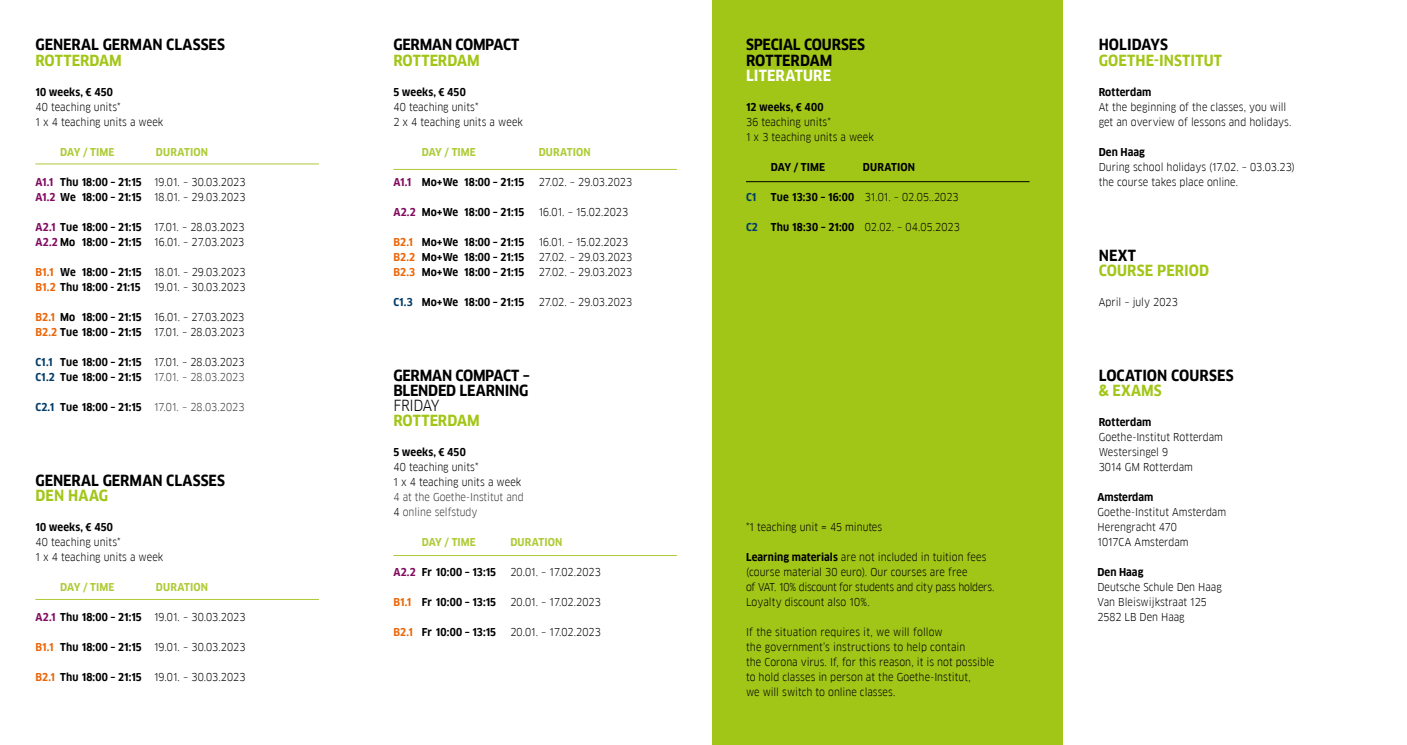
<style>
.page{position:relative;width:1407px;height:745px;background:#fff}
.page>*{position:absolute;margin:0;border:0;box-sizing:border-box;transform-origin:0 0}
.t1{font:700 15px/15px "Goethe FF Clan";letter-spacing:-.005em;color:#000}
.t2{font:700 15px "Goethe FF Clan";letter-spacing:.005em;color:#a2c617}
.t3{font:700 15px "Goethe FF Clan";letter-spacing:.005em;color:#fff}
.t4{font:15px "Goethe FF Clan";letter-spacing:-.03em;color:#000}
.t5{font:10.62px/15px "Goethe FF Clan";color:#000}
.t6{font:700 10.62px/15px "Goethe FF Clan";letter-spacing:.01em;color:#000}
.t7{font:10.62px/15px "Goethe FF Clan";color:#3c3c3b}
.t8{font:700 10.62px "Goethe FF Clan";letter-spacing:.01em;color:#aecb38}
.t9{font:700 10.62px "Goethe FF Clan";color:#003b69}
.s1{font-weight:700;color:#820a5f}
.s2{font-weight:700}
.s3{color:#ec6608}
.s4{font-weight:400}
.s5{font-weight:700;color:#ec6608}
.s6{color:#003b69}
.s7{font-weight:400;color:#3c3c3b}
.s8{font-weight:700;color:#003b69}
.s9{font-weight:700;color:#000}
.s10{color:#820a5f}
.s11{color:#000}
</style>
<div class="page">
<div style="left:712px;top:0;width:351px;height:744px;background:#a2c617"></div>
<hr style="left:35px;top:163px;width:284px;height:1px;background:#aecb38">
<hr style="left:35px;top:598px;width:284px;height:1px;background:#aecb38">
<hr style="left:393px;top:169px;width:284px;height:1px;background:#aecb38">
<hr style="left:393px;top:555px;width:284px;height:1px;background:#aecb38">
<hr style="left:746px;top:181px;width:283px;height:1px;background:#000">
<h1 class="t1" style="left:35px;top:38px;width:191px">GENERAL GERMAN CLASSES</h1>
<h1 class="t2" style="left:35px;top:51px;width:88px">ROTTERDAM</h1>
<p class="t6" style="left:35px;top:84px;width:79px">10 weeks, € 450</p>
<p class="t5" style="left:35px;top:99px;width:129px">40 teaching units*<br>1 x 4 teaching units a week</p>
<p class="t8" style="left:60px;top:145px;width:56px">DAY / TIME</p>
<p class="t8" style="left:156px;top:145px;width:54px">DURATION</p>
<p class="t5" style="left:35px;top:174px;width:212px"><span class="s1">A1.1</span> <span class="s2">Thu 18:00 – 21:15</span> 19.01. – 30.03.2023<br><span class="s1">A1.2</span> <span class="s2">We 18:00 – 21:15</span> 18.01. – 29.03.2023</p>
<p class="t5" style="left:35px;top:219px;width:210px"><span class="s1">A2.1</span> <span class="s2">Tue 18:00 – 21:15</span> 17.01. – 28.03.2023<br><span class="s1">A2.2</span> <span class="s2">Mo 18:00 – 21:15</span> 16.01. – 27.03.2023</p>
<p class="t6" style="left:35px;top:264px;width:212px"><span class="s3">B1.1</span> We 18:00 – 21:15 <span class="s4">18.01. – 29.03.2023<br></span><span class="s3">B1.2</span> Thu 18:00 - 21:15</p>
<p class="t5" style="left:154px;top:279px;width:93px">19.01. – 30.03.2023</p>
<p class="t5" style="left:35px;top:309px;width:210px"><span class="s5">B2.1</span> <span class="s2">Mo 18:00 – 21:15</span> 16.01. – 27.03.2023<br><span class="s5">B2.2</span> <span class="s2">Tue 18:00 – 21:15</span> 17.01. – 28.03.2023</p>
<p class="t6" style="left:35px;top:354px;width:210px"><span class="s6">C1.1</span> Tue 18:00 – 21:15 <span class="s4">17.01. – 28.03.2023<br></span><span class="s6">C1.2</span> Tue 18:00 – 21:15 <span class="s7">17.01. – 28.03.2023</span></p>
<p class="t7" style="left:35px;top:399px;width:210px"><span class="s8">C2.1</span> <span class="s9">Tue 18:00 – 21:15</span> 17.01. – 28.03.2023</p>
<h1 class="t1" style="left:35px;top:473px;width:191px">GENERAL GERMAN CLASSES</h1>
<h1 class="t2" style="left:36px;top:486px;width:74px">DEN HAAG</h1>
<p class="t6" style="left:35px;top:519px;width:79px">10 weeks, € 450</p>
<p class="t5" style="left:35px;top:534px;width:129px">40 teaching units*<br>1 x 4 teaching units a week</p>
<p class="t8" style="left:60px;top:580px;width:56px">DAY / TIME</p>
<p class="t8" style="left:156px;top:580px;width:54px">DURATION</p>
<p class="t5" style="left:35px;top:609px;width:212px"><span class="s1">A2.1</span> <span class="s2">Thu 18:00 – 21:15</span> 19.01. – 30.03.2023</p>
<p class="t5" style="left:35px;top:639px;width:212px"><span class="s5">B1.1</span> <span class="s2">Thu 18:00 – 21:15</span> 19.01. – 30.03.2023</p>
<p class="t5" style="left:35px;top:669px;width:212px"><span class="s5">B2.1</span> <span class="s2">Thu 18:00 – 21:15</span> 19.01. – 30.03.2023</p>
<h1 class="t1" style="left:393px;top:38px;width:127px">GERMAN COMPACT</h1>
<h1 class="t2" style="left:393px;top:51px;width:88px">ROTTERDAM</h1>
<p class="t6" style="left:393px;top:84px;width:74px">5 weeks, € 450</p>
<p class="t5" style="left:393px;top:99px;width:131px">40 teaching units*<br>2 x 4 teaching units a week</p>
<p class="t8" style="left:422px;top:145px;width:56px">DAY / TIME</p>
<p class="t8" style="left:539px;top:145px;width:54px">DURATION</p>
<p class="t6" style="left:393px;top:174px;width:132px"><span class="s10">A1.1</span> Mo+We 18:00 – 21:15</p>
<p class="t5" style="left:539px;top:174px;width:95px">27.02. – 29.03.2023</p>
<p class="t6" style="left:393px;top:204px;width:132px"><span class="s10">A2.2</span> Mo+We 18:00 – 21:15</p>
<p class="t5" style="left:539px;top:204px;width:91px">16.01. – 15.02.2023</p>
<p class="t6" style="left:393px;top:234px;width:132px"><span class="s3">B2.1</span> Mo+We 18:00 – 21:15</p>
<p class="t5" style="left:539px;top:234px;width:91px">16.01. – 15.02.2023</p>
<p class="t6" style="left:393px;top:249px;width:132px"><span class="s3">B2.2</span> Mo+We 18:00 – 21:15</p>
<p class="t5" style="left:539px;top:249px;width:95px">27.02. – 29.03.2023</p>
<p class="t6" style="left:393px;top:264px;width:132px"><span class="s3">B2.3</span> Mo+We 18:00 – 21:15</p>
<p class="t5" style="left:539px;top:264px;width:95px">27.02. – 29.03.2023</p>
<p class="t6" style="left:393px;top:294px;width:132px"><span class="s6">C1.3</span> Mo+We 18:00 – 21:15</p>
<p class="t5" style="left:539px;top:294px;width:95px">27.02. – 29.03.2023</p>
<h1 class="t1" style="left:393px;top:368px;width:138px">GERMAN COMPACT –<br>BLENDED LEARNING</h1>
<h1 class="t4" style="left:393px;top:396px;width:48px">FRIDAY</h1>
<h1 class="t2" style="left:393px;top:411px;width:88px">ROTTERDAM</h1>
<p class="t6" style="left:393px;top:444px;width:74px">5 weeks, € 450</p>
<p class="t5" style="left:393px;top:459px;width:129px">40 teaching units*<br>1 x 4 teaching units a week</p>
<p class="t7" style="left:393px;top:489px;width:132px">4 at the Goethe-Institut and<br><span class="s11">4</span> online selfstudy</p>
<p class="t8" style="left:422px;top:535px;width:56px">DAY / TIME</p>
<p class="t8" style="left:510px;top:535px;width:54px">DURATION</p>
<p class="t6" style="left:393px;top:564px;width:104px"><span class="s10">A2.2</span> Fr 10:00 – 13:15</p>
<p class="t5" style="left:510px;top:564px;width:92px">20.01. – 17.02.2023</p>
<p class="t6" style="left:393px;top:594px;width:104px"><span class="s3">B1.1</span> Fr 10:00 – 13:15</p>
<p class="t5" style="left:510px;top:594px;width:92px">20.01. – 17.02.2023</p>
<p class="t6" style="left:393px;top:624px;width:104px"><span class="s3">B2.1</span> Fr 10:00 – 13:15</p>
<p class="t5" style="left:510px;top:624px;width:92px">20.01. – 17.02.2023</p>
<h1 class="t1" style="left:746px;top:38px;width:120px">SPECIAL COURSES<br>ROTTERDAM</h1>
<h1 class="t3" style="left:746px;top:66px;width:87px">LITERATURE</h1>
<p class="t6" style="left:746px;top:99px;width:79px">12 weeks, € 400</p>
<p class="t5" style="left:746px;top:114px;width:129px">36 teaching units*<br>1 x 3 teaching units a week</p>
<p class="t6" style="left:771px;top:159px;width:56px">DAY / TIME</p>
<p class="t6" style="left:863px;top:159px;width:54px">DURATION</p>
<p class="t9" style="left:746px;top:190px;width:12px">C1</p>
<p class="t5" style="left:771px;top:189px;width:189px"><span class="s2">Tue 13:30 – 16:00</span> 31.01. – 02.05..2023</p>
<p class="t5" style="left:746px;top:219px;width:215px"><span class="s8">C2</span> <span class="s2">Thu 18:30 – 21:00</span> 02.02. – 04.05.2023</p>
<p class="t5" style="left:746px;top:519px;width:138px">*1 teaching unit = 45 minutes</p>
<p class="t5" style="left:746px;top:549px;width:250px"><span class="s2">Learning materials</span> are not included in tuition fees (course material 30 euro). Our courses are free<br>of VAT. 10% discount for students and city pass holders.<br>Loyalty discount also 10%.</p>
<p class="t5" style="left:746px;top:624px;width:250px">If the situation requires it, we will follow<br>the government’s instructions to help contain<br>the Corona virus. If, for this reason, it is not possible to hold classes in person at the Goethe-Institut,<br>we will switch to online classes.</p>
<h1 class="t1" style="left:1098px;top:38px;width:71px">HOLIDAYS</h1>
<h1 class="t2" style="left:1098px;top:51px;width:125px">GOETHE-INSTITUT</h1>
<p class="t6" style="left:1098px;top:84px;width:54px">Rotterdam</p>
<p class="t5" style="left:1098px;top:99px;width:194px">At the beginning of the classes, you will get an overview of lessons and holidays.</p>
<p class="t6" style="left:1098px;top:144px;width:48px">Den Haag</p>
<p class="t5" style="left:1098px;top:159px;width:198px">During school holidays (17.02. – 03.03.23) the course takes place online.</p>
<h1 class="t1" style="left:1098px;top:248px;width:39px">NEXT</h1>
<h1 class="t2" style="left:1098px;top:261px;width:112px">COURSE PERIOD</h1>
<p class="t5" style="left:1098px;top:294px;width:81px">April – july 2023</p>
<h1 class="t1" style="left:1098px;top:368px;width:137px">LOCATION COURSES</h1>
<h1 class="t2" style="left:1098px;top:381px;width:64px">&amp; EXAMS</h1>
<p class="t6" style="left:1098px;top:414px;width:54px">Rotterdam</p>
<p class="t5" style="left:1098px;top:429px;width:126px">Goethe-Institut Rotterdam<br>Westersingel 9<br>3014 GM Rotterdam</p>
<p class="t6" style="left:1097px;top:489px;width:57px">Amsterdam</p>
<p class="t5" style="left:1097px;top:504px;width:130px">Goethe-Institut Amsterdam<br>Herengracht 470<br>1017CA Amsterdam</p>
<p class="t6" style="left:1097px;top:564px;width:47px">Den Haag</p>
<p class="t5" style="left:1097px;top:579px;width:126px">Deutsche Schule Den Haag<br>Van Bleiswijkstraat 125<br>2582 LB Den Haag</p>
</div>
